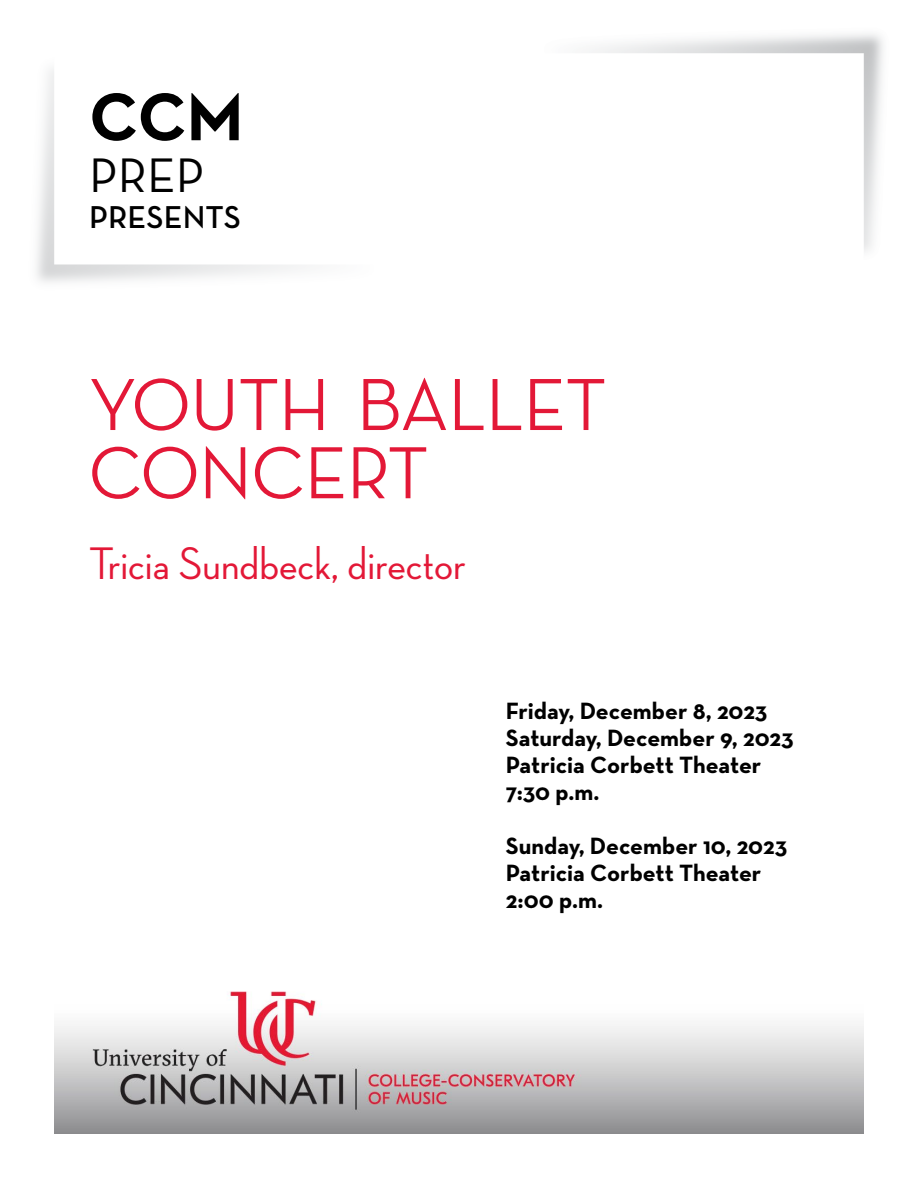
<style>
.page{position:relative;width:918px;height:1188px;background:#fff}
.page>*{position:absolute;margin:0;border:0;box-sizing:border-box;transform-origin:0 0}
.Concert_Title__H1{font:500 75px/68.2px "Neutra Disp";color:#e31837}
.Page_Intro__H1{font:700 68.7px "Neutra Text";color:#000}
.Page_Intro__H1-2{font:49.35px "Neutra Text";color:#000}
.Musician_Conductor__H2{font:500 46.5px "Neutra Disp";color:#e31837}
.Page_Intro__H1-3{font:600 32.25px "Neutra Text";color:#000}
.Date_Venue_Time__H3{font:700 24px "Neutra Text";color:#000}
</style>
<div class="page">
<img style="left:54px;top:991px;width:810px;height:143px">
<img style="left:589px;top:34px;width:294px;height:218px">
<h1 class="Page_Intro__H1" style="left:89px;top:74px;width:156px">CCM</h1>
<h1 class="Page_Intro__H1-2" style="left:89px;top:145px;width:117px">PREP</h1>
<h1 class="Page_Intro__H1-3" style="left:89px;top:197px;width:153px">PRESENTS</h1>
<h1 class="Concert_Title__H1" style="left:89px;top:371px;width:518px">YOUTH BALLET<br>CONCERT</h1>
<h2 class="Musician_Conductor__H2" style="left:89px;top:537px;width:378px">Tricia Sundbeck, director</h2>
<h3 class="Date_Venue_Time__H3" style="left:506px;top:696px;width:263px">Friday, December 8, 2023</h3>
<h3 class="Date_Venue_Time__H3" style="left:506px;top:723px;width:289px">Saturday, December 9, 2023</h3>
<h3 class="Date_Venue_Time__H3" style="left:506px;top:750px;width:257px">Patricia Corbett Theater</h3>
<h3 class="Date_Venue_Time__H3" style="left:506px;top:777px;width:95px">7:30 p.m.</h3>
<h3 class="Date_Venue_Time__H3" style="left:506px;top:831px;width:283px">Sunday, December 10, 2023</h3>
<h3 class="Date_Venue_Time__H3" style="left:506px;top:858px;width:257px">Patricia Corbett Theater</h3>
<h3 class="Date_Venue_Time__H3" style="left:506px;top:885px;width:99px">2:00 p.m.</h3>
</div>
